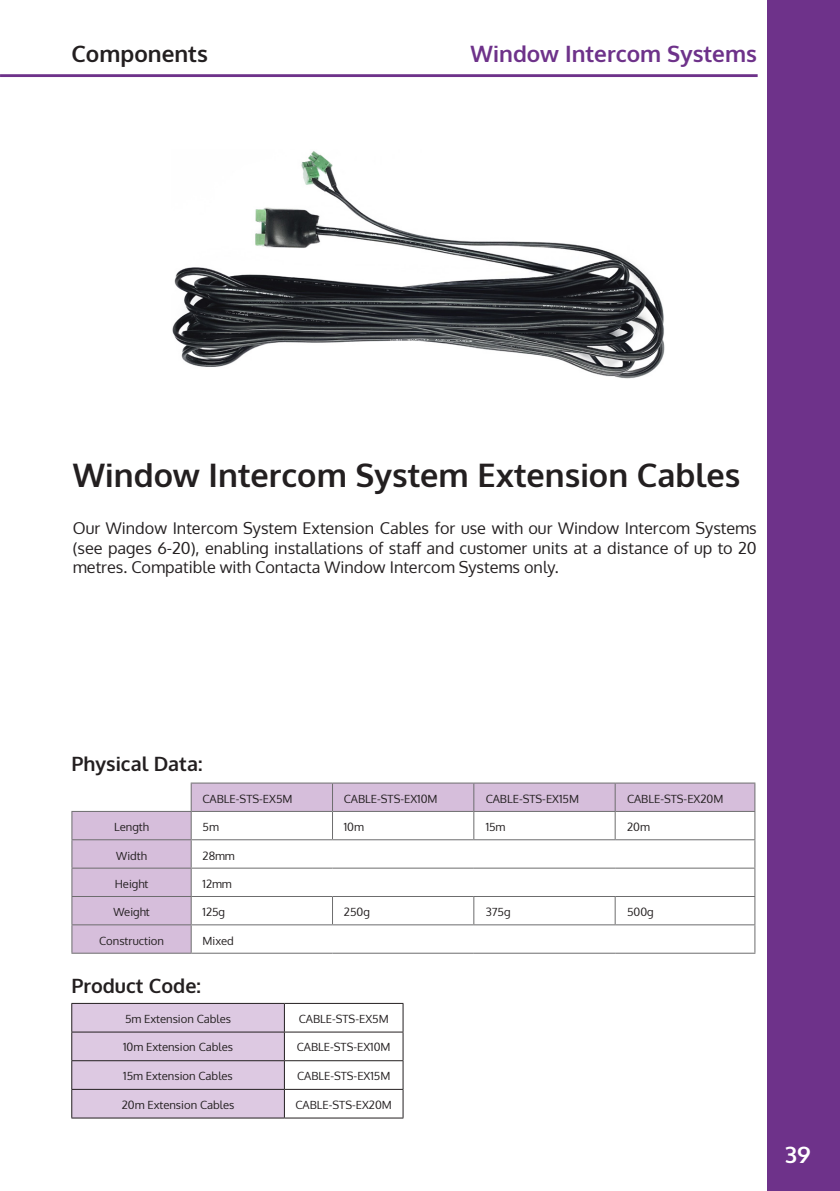
<style>
.page{position:relative;width:840px;height:1191px;background:#fff}
.page>*{position:absolute;margin:0;border:0;box-sizing:border-box;transform-origin:0 0}
.t1{font:700 32.4px "Oxygen";color:#231f20}
.t2{font:700 22.6px "Oxygen";color:#6e328a}
.t3{font:700 22.6px "Oxygen";color:#231f20}
.t4{font:700 22.6px "Oxygen";color:#fff}
.t5{font:700 19.8px "Oxygen";color:#231f20}
.t6{font:16.2px/19.4px "Oxygen";color:#231f20;text-align:justify}
.t7{font:11.2px "Oxygen";color:#231f20}
</style>
<div class="page">
<svg style="left:71px;top:1003px;width:332px;height:114px"></svg>
<hr style="left:71px;top:1117px;width:213px;height:1px;background:#231f20">
<hr style="left:284px;top:1117px;width:119px;height:1px;background:#231f20">
<svg style="left:72px;top:783px;width:542px;height:169px;background:#d8c3dc"></svg>
<svg style="left:191px;top:812px;width:423px;height:140px"></svg>
<hr style="left:473px;top:839px;width:141px;height:1px;background:#6d6d6e">
<hr style="left:473px;top:896px;width:141px;height:1px;background:#6d6d6e">
<svg style="left:332px;top:783px;width:1px;height:56px"></svg>
<svg style="left:473px;top:783px;width:1px;height:56px"></svg>
<hr style="left:71px;top:839px;width:120px;height:1px;background:#6d6d6e">
<hr style="left:191px;top:839px;width:141px;height:1px;background:#6d6d6e">
<hr style="left:332px;top:839px;width:141px;height:1px;background:#6d6d6e">
<hr style="left:71px;top:867px;width:120px;height:1px;background:#6d6d6e">
<hr style="left:191px;top:867px;width:141px;height:1px;background:#6d6d6e">
<hr style="left:332px;top:867px;width:141px;height:1px;background:#6d6d6e">
<hr style="left:473px;top:867px;width:141px;height:1px;background:#6d6d6e">
<hr style="left:71px;top:896px;width:120px;height:1px;background:#6d6d6e">
<hr style="left:191px;top:896px;width:141px;height:1px;background:#6d6d6e">
<hr style="left:332px;top:896px;width:141px;height:1px;background:#6d6d6e">
<svg style="left:332px;top:897px;width:1px;height:27px"></svg>
<svg style="left:473px;top:897px;width:1px;height:27px"></svg>
<hr style="left:71px;top:811px;width:120px;height:1px;background:#6d6d6e">
<hr style="left:71px;top:924px;width:120px;height:1px;background:#6d6d6e">
<svg style="left:71px;top:812px;width:1px;height:140px"></svg>
<hr style="left:191px;top:924px;width:141px;height:1px;background:#6d6d6e">
<hr style="left:332px;top:924px;width:141px;height:1px;background:#6d6d6e">
<hr style="left:473px;top:924px;width:141px;height:1px;background:#6d6d6e">
<hr style="left:71px;top:952px;width:120px;height:1px;background:#6d6d6e">
<hr style="left:191px;top:952px;width:141px;height:1px;background:#6d6d6e">
<hr style="left:332px;top:952px;width:141px;height:1px;background:#6d6d6e">
<hr style="left:473px;top:952px;width:141px;height:1px;background:#6d6d6e">
<hr style="left:614px;top:952px;width:141px;height:1px;background:#6d6d6e">
<hr style="left:190px;top:782px;width:142px;height:1px;background:#6d6d6e">
<svg style="left:190px;top:783px;width:1px;height:169px"></svg>
<hr style="left:332px;top:782px;width:141px;height:1px;background:#6d6d6e">
<hr style="left:473px;top:782px;width:141px;height:1px;background:#6d6d6e">
<hr style="left:614px;top:782px;width:141px;height:1px;background:#6d6d6e">
<svg style="left:614px;top:783px;width:141px;height:169px"></svg>
<hr style="left:191px;top:811px;width:141px;height:1px;background:#6d6d6e">
<hr style="left:332px;top:811px;width:141px;height:1px;background:#6d6d6e">
<hr style="left:473px;top:811px;width:141px;height:1px;background:#6d6d6e">
<hr style="left:614px;top:811px;width:141px;height:1px;background:#6d6d6e">
<div style="left:168px;top:149px;width:498px;height:232px;background:#fff;opacity:.75"></div>
<div style="left:766px;top:0;width:73px;height:1191px;background:#6e328a"></div>
<hr style="left:0;top:74px;width:757px;height:3px;background:#6e328a">
<p class="t3" style="left:72px;top:40px;width:138px">Components</p>
<p class="t2" style="left:470px;top:40px;width:288px">Window Intercom Systems</p>
<p class="t1" style="left:73px;top:455px;width:668px">Window Intercom System Extension Cables</p>
<p class="t6" style="left:73px;top:519px;width:685px">Our Window Intercom System Extension Cables for use with our Window Intercom Systems (see pages 6-20), enabling installations of staff and customer units at a distance of up to 20 metres. Compatible with Contacta Window Intercom Systems only.</p>
<p class="t5" style="left:71px;top:751px;width:132px">Physical Data:</p>
<p class="t7" style="left:202px;top:791px;width:91px">CABLE-STS-EX5M</p>
<p class="t7" style="left:343px;top:791px;width:95px">CABLE-STS-EX10M</p>
<p class="t7" style="left:485px;top:791px;width:95px">CABLE-STS-EX15M</p>
<p class="t7" style="left:626px;top:791px;width:98px">CABLE-STS-EX20M</p>
<p class="t7" style="left:114px;top:819px;width:36px">Length</p>
<p class="t7" style="left:202px;top:819px;width:18px">5m</p>
<p class="t7" style="left:343px;top:819px;width:22px">10m</p>
<p class="t7" style="left:485px;top:819px;width:21px">15m</p>
<p class="t7" style="left:626px;top:819px;width:24px">20m</p>
<p class="t7" style="left:116px;top:848px;width:32px">Width</p>
<p class="t7" style="left:202px;top:848px;width:34px">28mm</p>
<p class="t7" style="left:115px;top:876px;width:35px">Height</p>
<p class="t7" style="left:202px;top:876px;width:31px">12mm</p>
<p class="t7" style="left:113px;top:904px;width:38px">Weight</p>
<p class="t7" style="left:202px;top:904px;width:24px">125g</p>
<p class="t7" style="left:343px;top:904px;width:28px">250g</p>
<p class="t7" style="left:485px;top:904px;width:26px">375g</p>
<p class="t7" style="left:626px;top:904px;width:28px">500g</p>
<p class="t7" style="left:99px;top:933px;width:66px">Construction</p>
<p class="t7" style="left:202px;top:933px;width:33px">Mixed</p>
<p class="t5" style="left:71px;top:973px;width:131px">Product Code:</p>
<p class="t7" style="left:125px;top:1011px;width:107px">5m Extension Cables</p>
<p class="t7" style="left:298px;top:1011px;width:91px">CABLE-STS-EX5M</p>
<p class="t7" style="left:123px;top:1039px;width:111px">10m Extension Cables</p>
<p class="t7" style="left:297px;top:1039px;width:95px">CABLE-STS-EX10M</p>
<p class="t7" style="left:123px;top:1068px;width:111px">15m Extension Cables</p>
<p class="t7" style="left:297px;top:1068px;width:95px">CABLE-STS-EX15M</p>
<p class="t7" style="left:122px;top:1097px;width:114px">20m Extension Cables</p>
<p class="t7" style="left:295px;top:1097px;width:98px">CABLE-STS-EX20M</p>
<p class="t4" style="left:784px;top:1140px;width:27px">39</p>
</div>
